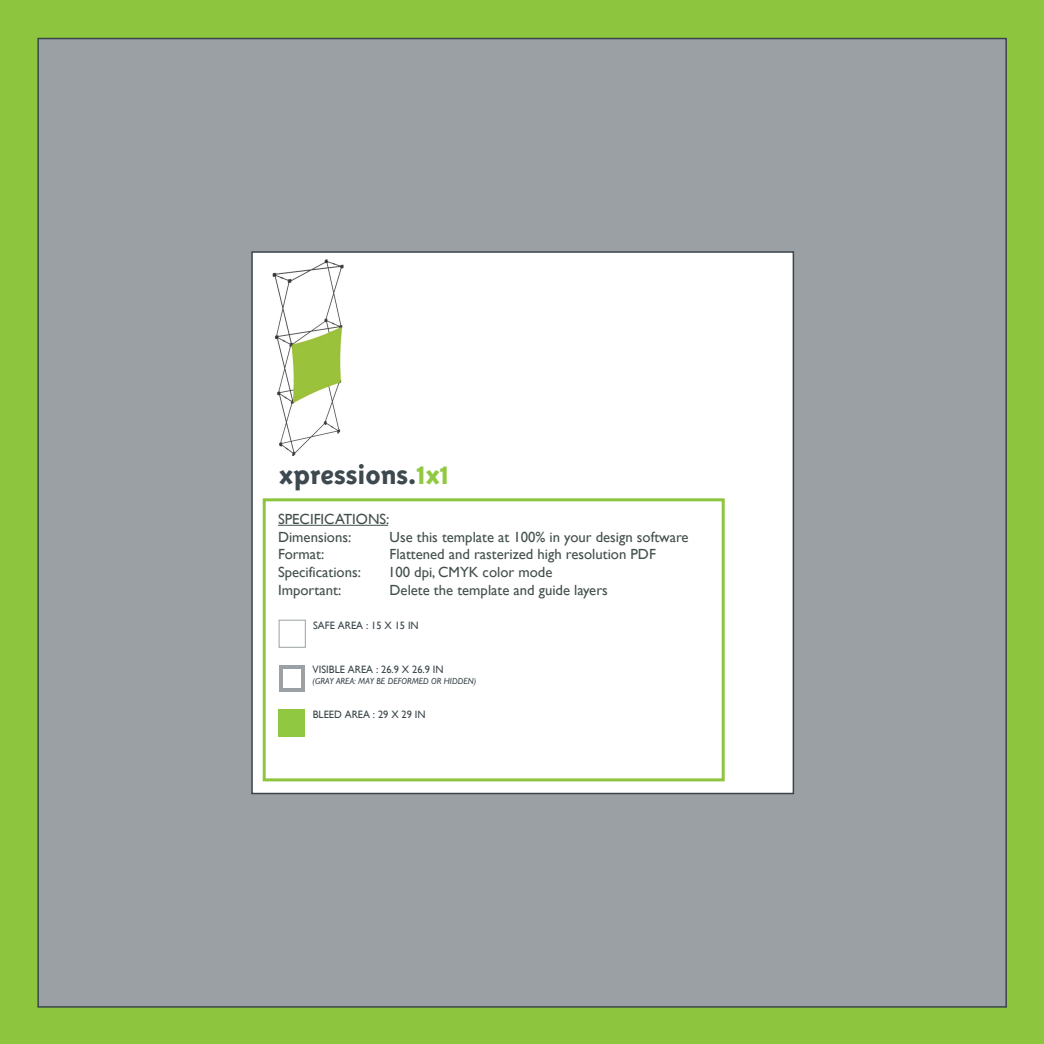
<style>
.page{position:relative;width:1044px;height:1044px;background:#8dc63e}
.page>*{position:absolute;margin:0;border:0;box-sizing:border-box;transform-origin:0 0}
.t1{font:29.1px "Triplex Sans Extrab Lin";color:#3e494f}
.t2{font:14.7px/17.6px "Gill Sans";color:#42504a}
.t3{font:10.7px "Gill Sans";color:#3a464b}
.t4{font:italic 8.9px "Gill Sans";color:#3a464b}
.s1{color:#91c841}
</style>
<div class="page">
<div style="left:38px;top:39px;width:968px;height:968px;background:#9aa0a4"></div>
<div style="left:252px;top:252px;width:541px;height:542px;background:#fff"></div>
<img style="left:273px;top:260px;width:71px;height:196px">
<hr style="left:278px;top:525px;width:110px;height:1px;background:#42504a">
<div style="left:263px;top:498px;width:462px;height:283px;border:3px solid #8dc63e"></div>
<div style="left:279px;top:709px;width:26px;height:27px;background:#91c841"></div>
<div style="left:279px;top:620px;width:27px;height:28px;border:1px solid #9aa0a3"></div>
<div style="left:279px;top:665px;width:26px;height:27px;background:#9aa0a3"></div>
<div style="left:283px;top:669px;width:18px;height:18px;background:#fff"></div>
<div style="left:251px;top:251px;width:543px;height:543px;border:2px solid #3a464b"></div>
<h1 class="t1" style="left:279px;top:459px;width:171px">xpressions.<span class="s1">1x1</span></h1>
<p class="t2" style="left:278px;top:510px;width:113px">SPECIFICATIONS:<br>Dimensions:</p>
<p class="t2" style="left:390px;top:528px;width:301px">Use this template at 100% in your design software</p>
<p class="t2" style="left:278px;top:546px;width:48px">Format:</p>
<p class="t2" style="left:390px;top:546px;width:268px">Flattened and rasterized high resolution PDF</p>
<p class="t2" style="left:278px;top:563px;width:84px">Specifications:</p>
<p class="t2" style="left:388px;top:563px;width:166px">100 dpi, CMYK color mode</p>
<p class="t2" style="left:278px;top:581px;width:65px">Important:</p>
<p class="t2" style="left:390px;top:581px;width:220px">Delete the template and guide layers</p>
<p class="t3" style="left:313px;top:619px;width:107px">SAFE AREA : 15 X 15 IN</p>
<p class="t3" style="left:313px;top:663px;width:133px">VISIBLE AREA : 26.9 X 26.9 IN</p>
<p class="t4" style="left:313px;top:676px;width:165px">(GRAY AREA: MAY BE DEFORMED OR HIDDEN)</p>
<p class="t3" style="left:313px;top:708px;width:114px">BLEED AREA : 29 X 29 IN</p>
</div>
